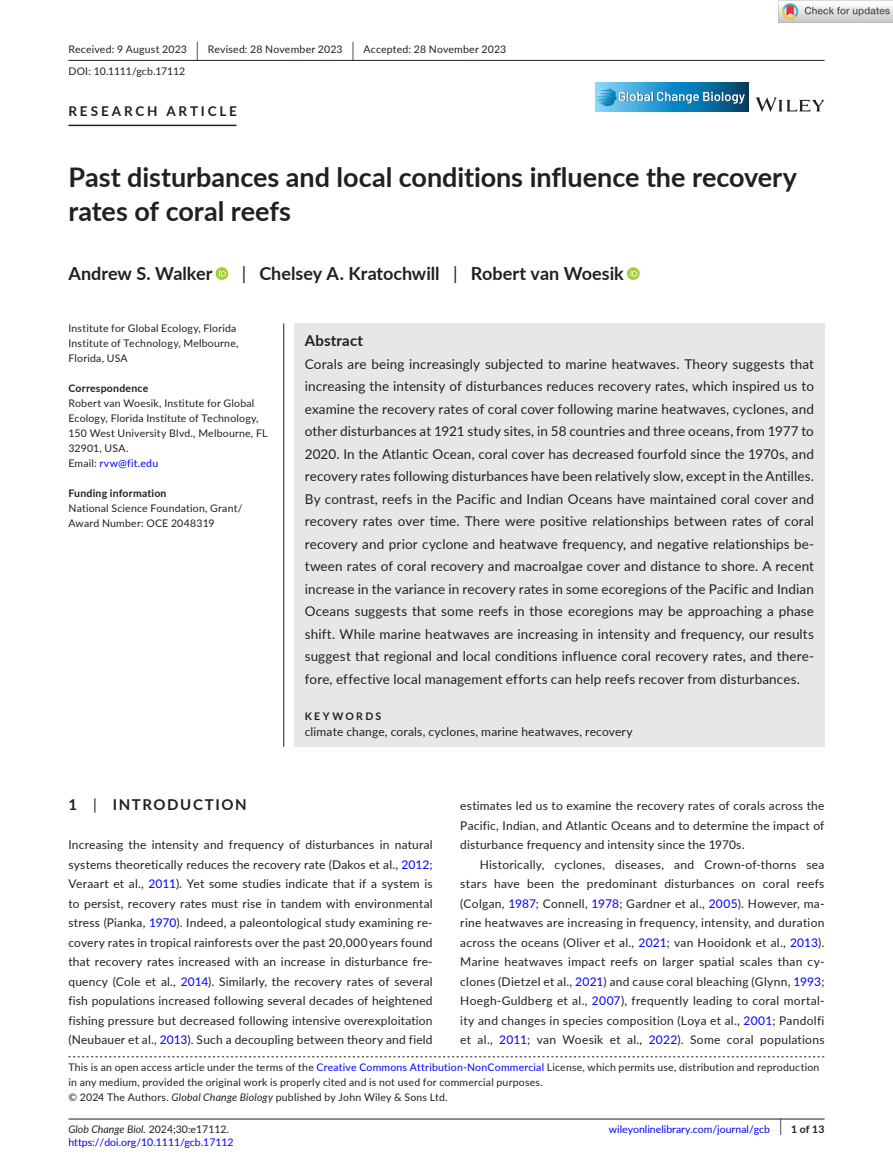
<style>
.page{position:relative;width:893px;height:1174px;background:#fff}
.page>*{position:absolute;margin:0;border:0;box-sizing:border-box;transform-origin:0 0}
.t1{font:700 27px/34.5px "Lato";color:#231f20}
.t2{font:700 18px "Lato";color:#231f20}
.t3{font:700 15px "Lato";letter-spacing:.1em;color:#231f20}
.t4{font:700 15px "Lato";letter-spacing:.015em;color:#231f20}
.t5{font:13.5px/22.5px "Lato";letter-spacing:.01em;color:#231f20;text-align:justify}
.t6{font:700 13.5px "Lato";letter-spacing:.21em;color:#231f20}
.t7{font:12px/19.5px "Lato";letter-spacing:.015em;color:#231f20;text-align:justify}
.t8{font:10.5px/15px "Lato";letter-spacing:.02em;color:#231f20}
.t9{font:10.5px "Lato";color:#00f}
.t10{font:700 10.5px "Lato";letter-spacing:.02em;color:#231f20}
.t11{font:italic 10.5px "Lato";color:#231f20}
.t12{font:700 10.5px "Lato";letter-spacing:.22em;color:#231f20}
.s1{font-size:19.65px}
.s2{font-weight:400}
.s3{color:#00f}
.s4{font-style:italic}
.s5{font-style:normal}
.s6{font-weight:400;font-size:17.4px}
</style>
<div class="page">
<hr style="left:68px;top:1118px;width:756px;height:1px;background:#231f20">
<svg style="left:756px;top:97px;width:68px;height:15px"></svg>
<svg style="left:595px;top:82px;width:153px;height:29px;background:#2b8bbb"></svg>
<svg style="left:597px;top:87px;width:148px;height:19px;background:#4799c2"></svg>
<hr style="left:68px;top:60px;width:756px;height:1px;background:#231f20">
<hr style="left:68px;top:125px;width:169px;height:1px;background:#231f20">
<svg style="left:215px;top:267px;width:13px;height:13px"></svg>
<svg style="left:219px;top:269px;width:7px;height:7px"></svg>
<svg style="left:627px;top:267px;width:13px;height:13px"></svg>
<svg style="left:630px;top:269px;width:7px;height:7px"></svg>
<div style="left:294px;top:323px;width:530px;height:423px;background:#e6e7e9"></div>
<hr style="left:283px;top:323px;width:1px;height:423px;background:#231f20">
<svg style="left:68px;top:1056px;width:756px;height:1px"></svg>
<img style="left:779px;top:0;width:114px;height:23px">
<p class="t8" style="left:68px;top:38px;width:439px;line-height:21.8px">Received: 9 August 2023 <span class="s1">|</span> Revised: 28 November 2023 <span class="s1">|</span> Accepted: 28 November 2023<br>DOI: 10.1111/gcb.17112</p>
<p class="t6" style="left:68px;top:101px;width:170px">RESEARCH ARTICLE</p>
<h1 class="t1" style="left:68px;top:159px;width:730px">Past disturbances and local conditions influence the recovery rates of coral reefs</h1>
<h2 class="t2" style="left:68px;top:260px;width:146px">Andrew S. Walker</h2>
<h2 class="t2" style="left:242px;top:260px;width:384px"><span class="s2">|</span> Chelsey A. Kratochwill <span class="s2">|</span> Robert van Woesik</h2>
<p class="t8" style="left:68px;top:320px;width:171px">Institute for Global Ecology, Florida<br>Institute of Technology, Melbourne,<br>Florida, USA</p>
<p class="t10" style="left:68px;top:380px;width:81px">Correspondence</p>
<p class="t8" style="left:68px;top:395px;width:200px">Robert van Woesik, Institute for Global<br>Ecology, Florida Institute of Technology,<br>150 West University Blvd., Melbourne, FL<br>32901, USA.<br>Email: <span class="s3">rvw@fit.edu</span></p>
<p class="t10" style="left:68px;top:485px;width:100px">Funding information</p>
<p class="t8" style="left:68px;top:500px;width:176px">National Science Foundation, Grant/<br>Award Number: OCE 2048319</p>
<p class="t4" style="left:305px;top:329px;width:60px">Abstract</p>
<p class="t5" style="left:305px;top:352px;width:511px">Corals are being increasingly subjected to marine heatwaves. Theory suggests that increasing the intensity of disturbances reduces recovery rates, which inspired us to examine the recovery rates of coral cover following marine heatwaves, cyclones, and other disturbances at 1921 study sites, in 58 countries and three oceans, from 1977 to 2020. In the Atlantic Ocean, coral cover has decreased fourfold since the 1970s, and recovery rates following disturbances have been relatively slow, except in the Antilles.<br>By contrast, reefs in the Pacific and Indian Oceans have maintained coral cover and recovery rates over time. There were positive relationships between rates of coral recovery and prior cyclone and heatwave frequency, and negative relationships be&shy;tween rates of coral recovery and macroalgae cover and distance to shore. A recent increase in the variance in recovery rates in some ecoregions of the Pacific and Indian Oceans suggests that some reefs in those ecoregions may be approaching a phase shift. While marine heatwaves are increasing in intensity and frequency, our results suggest that regional and local conditions influence coral recovery rates, and there&shy;fore, effective local management efforts can help reefs recover from disturbances.</p>
<p class="t12" style="left:305px;top:708px;width:78px">KEYWORDS</p>
<p class="t7" style="left:305px;top:721px;width:329px">climate change, corals, cyclones, marine heatwaves, recovery</p>
<p class="t3" style="left:68px;top:794px;width:180px">1 <span class="s2">|</span> INTRODUCTION</p>
<p class="t7" style="left:68px;top:834px;width:366px">Increasing the intensity and frequency of disturbances in natural systems theoretically reduces the recovery rate (Dakos et al., <span class="s3">2012</span>; Veraart et al., <span class="s3">2011</span>). Yet some studies indicate that if a system is to persist, recovery rates must rise in tandem with environmental stress (Pianka, <span class="s3">1970</span>). Indeed, a paleontological study examining re&shy;covery rates in tropical rainforests over the past 20,000 years found that recovery rates increased with an increase in disturbance fre&shy;quency (Cole et al., <span class="s3">2014</span>). Similarly, the recovery rates of several fish populations increased following several decades of heightened fishing pressure but decreased following intensive overexploitation (Neubauer et al., <span class="s3">2013</span>). Such a decoupling between theory and field</p>
<p class="t7" style="left:460px;top:795px;width:366px">estimates led us to examine the recovery rates of corals across the Pacific, Indian, and Atlantic Oceans and to determine the impact of disturbance frequency and intensity since the 1970s.</p>
<p class="t7" style="left:460px;top:854px;width:366px;text-indent:20px">Historically, cyclones, diseases, and Crown-of-thorns sea stars have been the predominant disturbances on coral reefs (Colgan, <span class="s3">1987</span>; Connell, <span class="s3">1978</span>; Gardner et al., <span class="s3">2005</span>). However, ma&shy;rine heatwaves are increasing in frequency, intensity, and duration across the oceans (Oliver et al., <span class="s3">2021</span>; van Hooidonk et al., <span class="s3">2013</span>).<br>Marine heatwaves impact reefs on larger spatial scales than cy&shy;clones (Dietzel et al., <span class="s3">2021</span>) and cause coral bleaching (Glynn, <span class="s3">1993</span>; Hoegh-Guldberg et al., <span class="s3">2007</span>), frequently leading to coral mortal&shy;ity and changes in species composition (Loya et al., <span class="s3">2001</span>; Pandolfi et al., <span class="s3">2011</span>; van Woesik et al., <span class="s3">2022</span>). Some coral populations</p>
<p class="t8" style="left:68px;top:1059px;width:752px">This is an open access article under the terms of the <span class="s3">Creative Commons Attribution-NonCommercial</span> License, which permits use, distribution and reproduction in any medium, provided the original work is properly cited and is not used for commercial purposes.<br>© 2024 The Authors. <span class="s4">Global Change Biology</span> published by John Wiley &amp; Sons Ltd.</p>
<p class="t11" style="left:68px;top:1121px;width:162px">Glob Change Biol. <span class="s5">2024;30:e17112.</span></p>
<p class="t10" style="left:779px;top:1121px;width:46px"><span class="s6">|</span> 1 of 13</p>
<p class="t9" style="left:68px;top:1135px;width:167px">https://doi.org/10.1111/gcb.17112</p>
<p class="t9" style="left:609px;top:1121px;width:163px">wileyonlinelibrary.com/journal/gcb</p>
</div>
